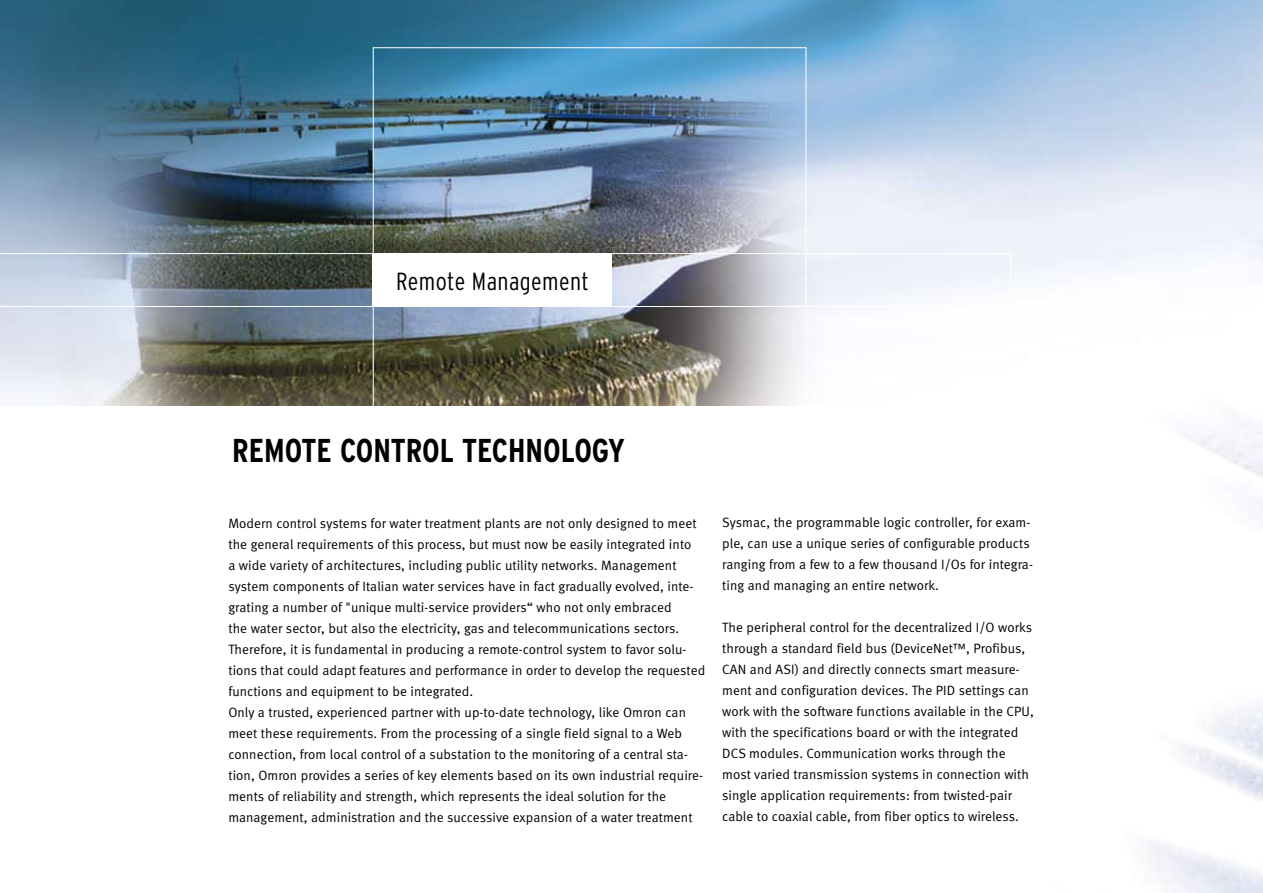
<style>
.page{position:relative;width:1263px;height:893px;background:#fff}
.page>*{position:absolute;margin:0;border:0;box-sizing:border-box;transform-origin:0 0}
.t1{font:700 condensed 33px "Interstate";color:#000}
.t2{font:300 condensed 24.75px "Interstate";letter-spacing:.015em;color:#000}
.t3{font:13.5px/21px "Meta Normal";letter-spacing:.005em;color:#000}
</style>
<div class="page">
<img style="left:0;top:0;width:1263px;height:519px">
<svg style="left:0;top:253px;width:1011px;height:54px"></svg>
<div style="left:0;top:406px;width:870px;height:86px;background:#fff"></div>
<div style="left:372px;top:253px;width:240px;height:54px;background:#fff"></div>
<h2 class="t2" style="left:396px;top:268px;width:194px">Remote Management</h2>
<h1 class="t1" style="left:232px;top:432px;width:394px">REMOTE CONTROL TECHNOLOGY</h1>
<p class="t3" style="left:228px;top:513px;width:478px">Modern control systems for water treatment plants are not only designed to meet the general requirements of this process, but must now be easily integrated into<br>a wide variety of architectures, including public utility networks. Management system components of Italian water services have in fact gradually evolved, inte&shy;grating a number of "unique multi-service providers“ who not only embraced<br>the water sector, but also the electricity, gas and telecommunications sectors.<br>Therefore, it is fundamental in producing a remote-control system to favor solu&shy;tions that could adapt features and performance in order to develop the requested functions and equipment to be integrated.<br>Only a trusted, experienced partner with up-to-date technology, like Omron can meet these requirements. From the processing of a single field signal to a Web connection, from local control of a substation to the monitoring of a central sta&shy;tion, Omron provides a series of key elements based on its own industrial require&shy;ments of reliability and strength, which represents the ideal solution for the management, administration and the successive expansion of a water treatment</p>
<p class="t3" style="left:722px;top:511px;width:312px">Sysmac, the programmable logic controller, for exam&shy;ple, can use a unique series of configurable products ranging from a few to a few thousand I/Os for integra&shy;ting and managing an entire network.</p>
<p class="t3" style="left:722px;top:616px;width:313px">The peripheral control for the decentralized I/O works through a standard field bus (DeviceNet™, Profibus, CAN and ASI) and directly connects smart measure&shy;ment and configuration devices. The PID settings can work with the software functions available in the CPU, with the specifications board or with the integrated DCS modules. Communication works through the most varied transmission systems in connection with single application requirements: from twisted-pair cable to coaxial cable, from fiber optics to wireless.</p>
</div>
